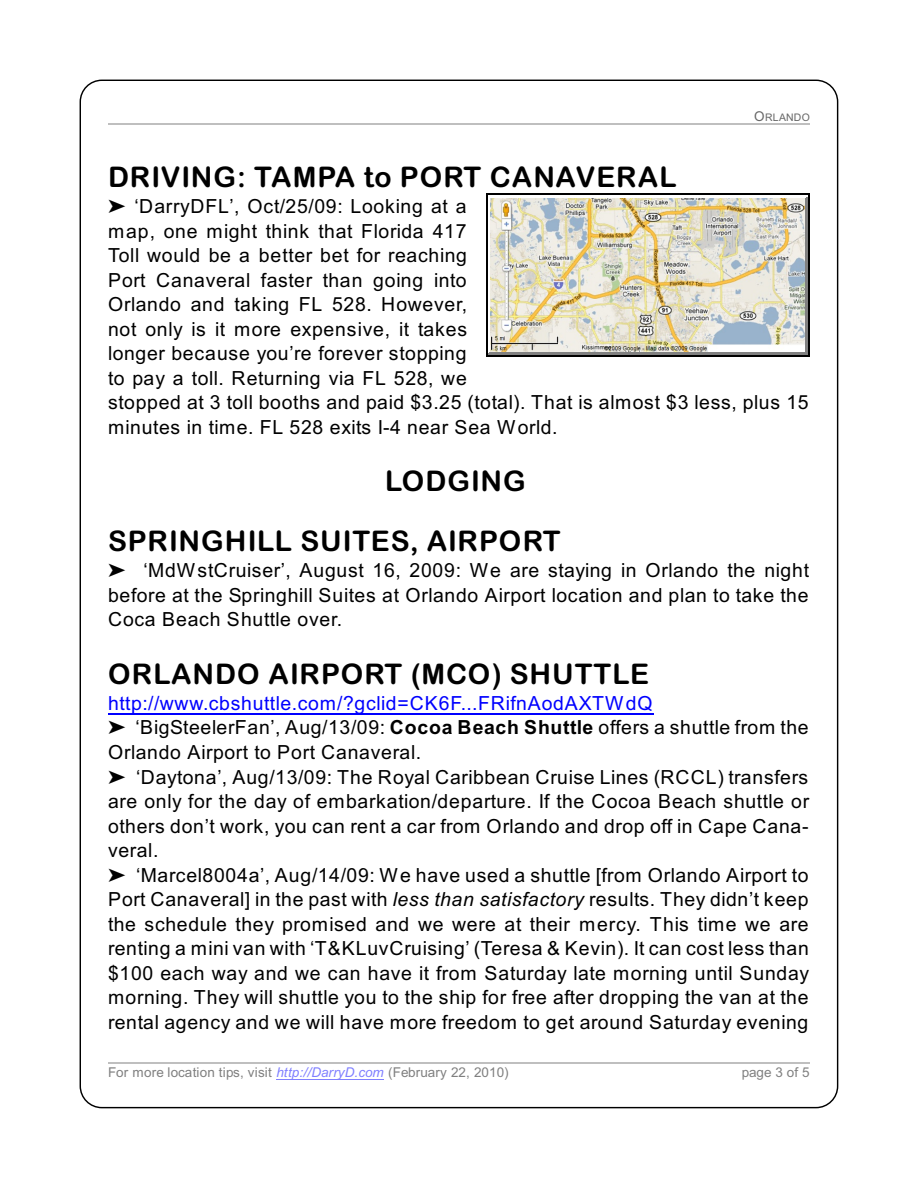
<style>
.page{position:relative;width:918px;height:1188px;background:#fff}
.page>*{position:absolute;margin:0;border:0;box-sizing:border-box;transform-origin:0 0}
.t1{font:28.5px/59.4px "Arial Rounded MT Bold";letter-spacing:.03em;color:#000}
.t2{font:19.5px/24.5px "Arial";letter-spacing:.035em;color:#000}
.t3{font:19.5px "Arial";letter-spacing:.035em;color:#00f}
.t4{font:13.5px "Arial";color:#808080}
.t5{font:10.5px "Arial";letter-spacing:.03em;color:#666}
.s1{font-size:13.5px}
.s2{font-weight:700}
.s3{font-style:italic}
.s4{font-style:italic;color:#8080ff}
</style>
<div class="page">
<hr style="left:108px;top:123px;width:702px;height:2px;background:#bfbfbf">
<hr style="left:108px;top:713px;width:96px;height:1px;background:#00f">
<hr style="left:203px;top:713px;width:260px;height:1px;background:#00f">
<hr style="left:461px;top:713px;width:193px;height:1px;background:#00f">
<img style="left:490px;top:198px;width:316px;height:154px">
<hr style="left:806px;top:197px;width:1px;height:156px;background:#808080">
<hr style="left:489px;top:352px;width:317px;height:2px;background:#808080">
<hr style="left:807px;top:195px;width:1px;height:160px;background:#808080">
<hr style="left:487px;top:195px;width:321px;height:1px;background:#fff">
<hr style="left:487px;top:354px;width:321px;height:1px;background:#808080">
<hr style="left:486px;top:194px;width:1px;height:162px;background:#000">
<hr style="left:808px;top:194px;width:2px;height:162px;background:#000">
<hr style="left:486px;top:194px;width:323px;height:1px;background:#000">
<hr style="left:486px;top:355px;width:323px;height:1px;background:#000">
<hr style="left:276px;top:1079px;width:108px;height:1px;background:#8080ff">
<hr style="left:108px;top:1062px;width:702px;height:1px;background:#bfbfbf">
<p class="t5" style="left:754px;top:113px;width:57px"><span class="s1">O</span>RLANDO</p>
<h1 class="t1" style="left:108px;top:150px;width:570px">DRIVING: TAMPA to PORT CANAVERAL</h1>
<p class="t2" style="left:108px;top:196px;width:702px;text-indent:27px">‘DarryDFL’, Oct/25/09: Looking at a<br>map, one might think that Florida 417<br>Toll would be a better bet for reaching<br>Port Canaveral faster than going into<br>Orlando and taking FL 528. However,<br>not only is it more expensive, it takes<br>longer because you’re forever stopping<br>to pay a toll. Returning via FL 528, we<br>stopped at 3 toll booths and paid $3.25 (total). That is almost $3 less, plus 15 minutes in time. FL 528 exits I-4 near Sea World.</p>
<h1 class="t1" style="left:108px;top:454px;width:454px;text-indent:277px">LODGING<br>SPRINGHILL SUITES, AIRPORT</h1>
<p class="t2" style="left:108px;top:560px;width:703px;text-align:justify;text-indent:36px">‘MdWstCruiser’, August 16, 2009: We are staying in Orlando the night before at the Springhill Suites at Orlando Airport location and plan to take the Coca Beach Shuttle over.</p>
<h1 class="t1" style="left:108px;top:647px;width:543px">ORLANDO AIRPORT (MCO) SHUTTLE</h1>
<p class="t3" style="left:108px;top:696px;width:546px">http://www.cbshuttle.com/?gclid=CK6F...FRifnAodAXTWdQ</p>
<p class="t2" style="left:135px;top:717px;width:675px">‘BigSteelerFan’, Aug/13/09: <span class="s2">Cocoa Beach Shuttle</span> offers a shuttle from the</p>
<p class="t2" style="left:108px;top:742px;width:315px">Orlando Airport to Port Canaveral.</p>
<p class="t2" style="left:136px;top:766px;width:674px">‘Daytona’, Aug/13/09: The Royal Caribbean Cruise Lines (RCCL) transfers</p>
<p class="t2" style="left:108px;top:791px;width:703px">are only for the day of embarkation/departure. If the Cocoa Beach shuttle or</p>
<p class="t2" style="left:108px;top:815px;width:702px">others don’t work, you can rent a car from Orlando and drop off in Cape Cana-</p>
<p class="t2" style="left:108px;top:840px;width:52px">veral.</p>
<p class="t2" style="left:136px;top:864px;width:674px">‘Marcel8004a’, Aug/14/09: We have used a shuttle [from Orlando Airport to</p>
<p class="t2" style="left:108px;top:889px;width:702px">Port Canaveral] in the past with <span class="s3">less than satisfactory</span> results. They didn’t keep</p>
<p class="t2" style="left:108px;top:913px;width:702px">the schedule they promised and we were at their mercy. This time we are</p>
<p class="t2" style="left:108px;top:938px;width:702px">renting a mini van with ‘T&amp;KLuvCruising’ (Teresa &amp; Kevin). It can cost less than</p>
<p class="t2" style="left:108px;top:962px;width:703px">$100 each way and we can have it from Saturday late morning until Sunday</p>
<p class="t2" style="left:108px;top:987px;width:702px">morning. They will shuttle you to the ship for free after dropping the van at the</p>
<p class="t2" style="left:108px;top:1011px;width:702px">rental agency and we will have more freedom to get around Saturday evening</p>
<p class="t4" style="left:108px;top:1067px;width:402px">For more location tips, visit <span class="s4">http://DarryD.com</span> (February 22, 2010)</p>
<p class="t4" style="left:742px;top:1067px;width:69px">page 3 of 5</p>
</div>
